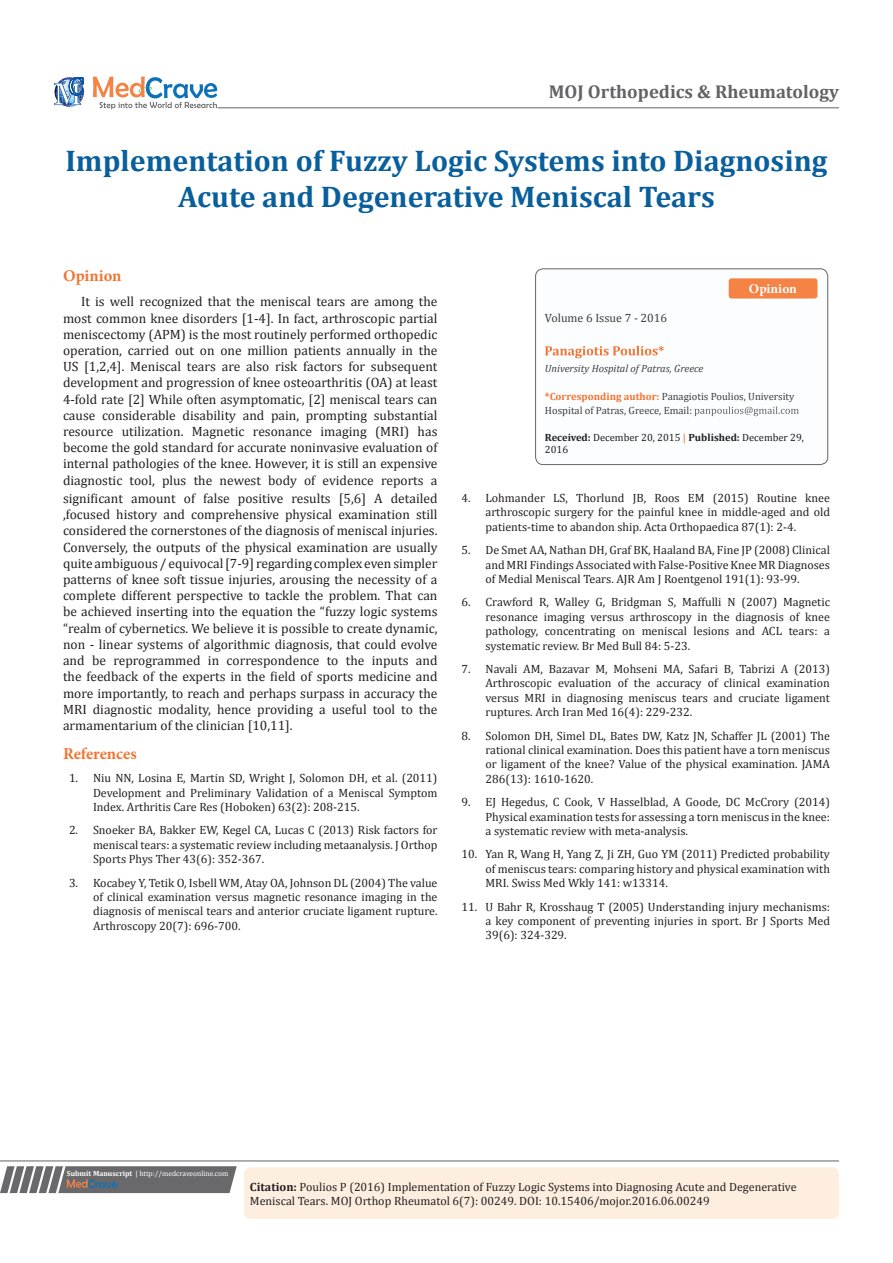
<style>
.page{position:relative;width:893px;height:1263px;background:#fff}
.page>*{position:absolute;margin:0;border:0;box-sizing:border-box;transform-origin:0 0}
.t1{font:700 30px/36px "Cambria";color:#085f9c;text-align:center}
.t2{font:700 18.6px "Cambria";color:#636366}
.t3{font:700 16.5px "Minion Pro";letter-spacing:-.005em;color:#f37331}
.t4{font:13.5px/16.2px "Cambria";color:#231f20;text-align:justify}
.t5{font:700 13.5px "Minion Pro";color:#fff}
.Citation{font:12px/14.4px "Cambria";color:#231f20;text-align:justify}
.t6{font:12px "Cambria";color:#3e3e3f}
.t7{font:10.5px/13.5px "Cambria";color:#3e3e3f}
.t8{font:10.5px/12.6px "Cambria";color:#231f20}
.t9{font:italic 10.5px "Cambria";color:#3e3e3f}
.t10{font:7.5px "Cambria";color:#fff}
.s1{font-weight:700;color:#f37331}
.s2{font-weight:700}
.s3{font-weight:700;color:#f58345}
</style>
<div class="page">
<svg style="left:54px;top:77px;width:30px;height:30px"></svg>
<svg style="left:93px;top:77px;width:124px;height:32px"></svg>
<svg style="left:0;top:1166px;width:237px;height:27px;background:#78787a"></svg>
<hr style="left:0;top:1161px;width:839px;height:1px;background:#626465">
<hr style="left:218px;top:108px;width:621px;height:1px;background:#626465">
<div style="left:536px;top:269px;width:292px;height:196px;background:#fbfdfe;border-radius:8px"></div>
<svg style="left:545px;top:346px;width:119px;height:12px"></svg>
<svg style="left:694px;top:406px;width:105px;height:10px"></svg>
<div style="left:535px;top:268px;width:293px;height:197px;border:1px solid #626465;border-radius:8px"></div>
<div style="left:729px;top:278px;width:88px;height:21px;background:#f58345;border-radius:3px"></div>
<div style="left:244px;top:1167px;width:595px;height:52px;background:#feeee0;border-radius:7px"></div>
<p class="t2" style="left:549px;top:79px;width:292px">MOJ Orthopedics &amp; Rheumatology</p>
<p class="t1" style="left:65px;top:142px;width:763px">Implementation of Fuzzy Logic Systems into Diagnosing<br>Acute and Degenerative Meniscal Tears</p>
<p class="t3" style="left:63px;top:264px;width:60px">Opinion</p>
<p class="t4" style="left:63px;top:294px;width:376px;text-indent:18px">It is well recognized that the meniscal tears are among the most common knee disorders [1-4]. In fact, arthroscopic partial meniscectomy (APM) is the most routinely performed orthopedic operation, carried out on one million patients annually in the US [1,2,4]. Meniscal tears are also risk factors for subsequent development and progression of knee osteoarthritis (OA) at least 4-fold rate [2] While often asymptomatic, [2] meniscal tears can cause considerable disability and pain, prompting substantial resource utilization. Magnetic resonance imaging (MRI) has become the gold standard for accurate noninvasive evaluation of internal pathologies of the knee. However, it is still an expensive diagnostic tool, plus the newest body of evidence reports a</p>
<p class="t4" style="left:63px;top:490px;width:376px">significant amount of false positive results [5,6] A detailed ,focused history and comprehensive physical examination still considered the cornerstones of the diagnosis of meniscal injuries.<br>Conversely, the outputs of the physical examination are usually quite ambiguous / equivocal [7-9] regarding complex even simpler patterns of knee soft tissue injuries, arousing the necessity of a complete different perspective to tackle the problem. That can be achieved inserting into the equation the “fuzzy logic systems “realm of cybernetics. We believe it is possible to create dynamic, non - linear systems of algorithmic diagnosis, that could evolve and be reprogrammed in correspondence to the inputs and the feedback of the experts in the field of sports medicine and more importantly, to reach and perhaps surpass in accuracy the MRI diagnostic modality, hence providing a useful tool to the armamentarium of the clinician [10,11].</p>
<p class="t3" style="left:63px;top:742px;width:75px">References</p>
<p class="Citation" style="left:93px;top:771px;width:346px;text-indent:-24px">1. Niu NN, Losina E, Martin SD, Wright J, Solomon DH, et al. (2011)<br>Development and Preliminary Validation of a Meniscal Symptom Index. Arthritis Care Res (Hoboken) 63(2): 208-215.</p>
<p class="Citation" style="left:93px;top:823px;width:346px;text-indent:-24px">2. Snoeker BA, Bakker EW, Kegel CA, Lucas C (2013) Risk factors for meniscal tears: a systematic review including metaanalysis. J Orthop Sports Phys Ther 43(6): 352-367.</p>
<p class="Citation" style="left:93px;top:875px;width:346px;text-indent:-24px">3. Kocabey Y, Tetik O, Isbell WM, Atay OA, Johnson DL (2004) The value of clinical examination versus magnetic resonance imaging in the diagnosis of meniscal tears and anterior cruciate ligament rupture.<br>Arthroscopy 20(7): 696-700.</p>
<p class="t6" style="left:545px;top:311px;width:124px">Volume 6 Issue 7 - 2016</p>
<p class="t5" style="left:749px;top:279px;width:49px">Opinion</p>
<p class="t9" style="left:545px;top:361px;width:160px">University Hospital of Patras, Greece</p>
<p class="t7" style="left:545px;top:390px;width:251px"><span class="s1">*Corresponding author:</span> Panagiotis Poulios, University<br>Hospital of Patras, Greece, Email:</p>
<p class="t8" style="left:545px;top:431px;width:261px"><span class="s2">Received:</span> December 20, 2015 <span class="s3">|</span> <span class="s2">Published:</span> December 29,<br>2016</p>
<p class="Citation" style="left:485px;top:491px;width:346px;text-indent:-24px">4. Lohmander LS, Thorlund JB, Roos EM (2015) Routine knee arthroscopic surgery for the painful knee in middle-aged and old patients-time to abandon ship. Acta Orthopaedica 87(1): 2-4.</p>
<p class="Citation" style="left:485px;top:543px;width:346px;text-indent:-24px">5. De Smet AA, Nathan DH, Graf BK, Haaland BA, Fine JP (2008) Clinical and MRI Findings Associated with False-Positive Knee MR Diagnoses of Medial Meniscal Tears. AJR Am J Roentgenol 191(1): 93-99.</p>
<p class="Citation" style="left:485px;top:595px;width:346px;text-indent:-24px">6. Crawford R, Walley G, Bridgman S, Maffulli N (2007) Magnetic resonance imaging versus arthroscopy in the diagnosis of knee pathology, concentrating on meniscal lesions and ACL tears: a systematic review. Br Med Bull 84: 5-23.</p>
<p class="Citation" style="left:485px;top:662px;width:346px;text-indent:-24px">7. Navali AM, Bazavar M, Mohseni MA, Safari B, Tabrizi A (2013)<br>Arthroscopic evaluation of the accuracy of clinical examination versus MRI in diagnosing meniscus tears and cruciate ligament ruptures. Arch Iran Med 16(4): 229-232.</p>
<p class="Citation" style="left:485px;top:728px;width:346px;text-indent:-24px">8. Solomon DH, Simel DL, Bates DW, Katz JN, Schaffer JL (2001) The rational clinical examination. Does this patient have a torn meniscus or ligament of the knee? Value of the physical examination. JAMA 286(13): 1610-1620.</p>
<p class="Citation" style="left:485px;top:795px;width:346px;text-indent:-24px">9. EJ Hegedus, C Cook, V Hasselblad, A Goode, DC McCrory (2014)<br>Physical examination tests for assessing a torn meniscus in the knee: a systematic review with meta-analysis.</p>
<p class="Citation" style="left:485px;top:847px;width:346px;text-indent:-24px">10. Yan R, Wang H, Yang Z, Ji ZH, Guo YM (2011) Predicted probability of meniscus tears: comparing history and physical examination with MRI. Swiss Med Wkly 141: w13314.</p>
<p class="Citation" style="left:485px;top:899px;width:346px;text-indent:-24px">11. U Bahr R, Krosshaug T (2005) Understanding injury mechanisms: a key component of preventing injuries in sport. Br J Sports Med 39(6): 324-329.</p>
<p class="t10" style="left:67px;top:1169px;width:163px"><span class="s2">Submit Manuscript</span> | http://medcraveonline.com</p>
<p class="Citation" style="left:250px;top:1179px;width:548px"><span class="s2">Citation:</span> Poulios P (2016) Implementation of Fuzzy Logic Systems into Diagnosing Acute and Degenerative<br>Meniscal Tears. MOJ Orthop Rheumatol 6(7): 00249. DOI: 10.15406/mojor.2016.06.00249</p>
</div>
